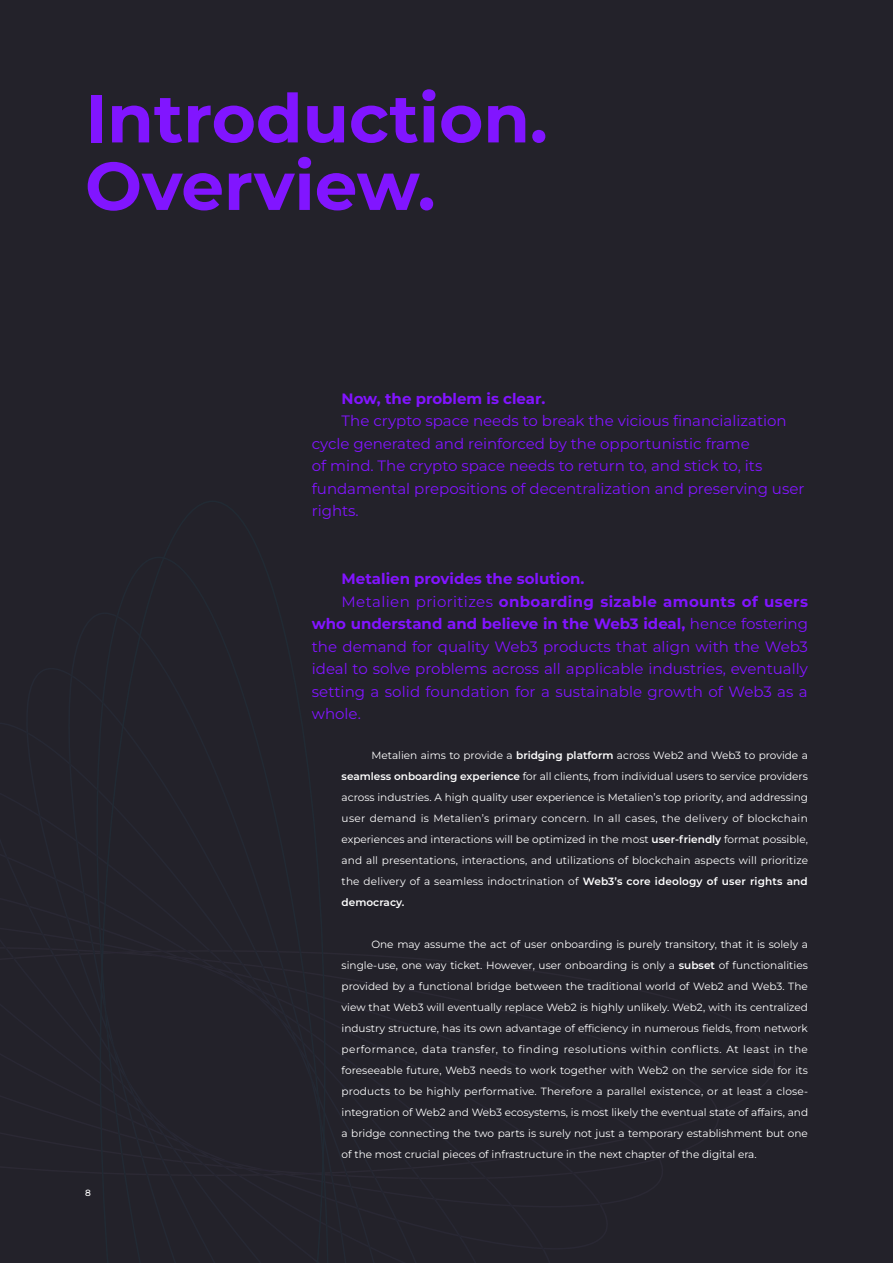
<style>
.page{position:relative;width:893px;height:1263px;background:#23222a}
.page>*{position:absolute;margin:0;border:0;box-sizing:border-box;transform-origin:0 0}
.t1{font:700 67.5px "Montserrat";color:#8115ff}
.t2{font:15px/22.5px "Montserrat";color:#8214ff}
.t3{font:700 15px "Montserrat";color:#8214ff}
.t4{font:10.5px/21px "Montserrat";color:#fff;text-align:justify}
.t5{font:500 9px "Montserrat";color:#fff}
.s1{font-weight:700}
.s2{font-weight:600}
</style>
<div class="page">
<p class="t1" style="left:85px;top:73px;width:464px">Introduction.</p>
<p class="t1" style="left:85px;top:141px;width:352px">Overview.</p>
<p class="t3" style="left:342px;top:389px;width:205px">Now, the problem is clear.</p>
<p class="t2" style="left:312px;top:409px;width:494px;text-indent:30px">The crypto space needs to break the vicious financialization cycle generated and reinforced by the opportunistic frame<br>of mind. The crypto space needs to return to, and stick to, its fundamental prepositions of decentralization and preserving user rights.</p>
<p class="t5" style="left:85px;top:1186px;width:7px">8</p>
<p class="t3" style="left:342px;top:569px;width:244px">Metalien provides the solution.</p>
<p class="t2" style="left:312px;top:589px;width:498px;text-align:justify;text-indent:30px">Metalien prioritizes <span class="s1">onboarding sizable amounts of users who understand and believe in the Web3 ideal,</span> hence fostering the demand for quality Web3 products that align with the Web3 ideal to solve problems across all applicable industries, eventually setting a solid foundation for a sustainable growth of Web3 as a whole.</p>
<p class="t4" style="left:342px;top:744px;width:468px;text-indent:30px">Metalien aims to provide a <span class="s2">bridging platform</span> across Web2 and Web3 to provide a <span class="s2">seamless onboarding experience</span> for all clients, from individual users to service providers across industries. A high quality user experience is Metalien’s top priority, and addressing user demand is Metalien’s primary concern. In all cases, the delivery of blockchain experiences and interactions will be optimized in the most <span class="s2">user-friendly</span> format possible, and all presentations, interactions, and utilizations of blockchain aspects will prioritize the delivery of a seamless indoctrination of <span class="s2">Web3’s core ideology of user rights and democracy.</span></p>
<p class="t4" style="left:342px;top:933px;width:468px;text-indent:30px">One may assume the act of user onboarding is purely transitory, that it is solely a single-use, one way ticket. However, user onboarding is only a <span class="s2">subset</span> of functionalities provided by a functional bridge between the traditional world of Web2 and Web3. The view that Web3 will eventually replace Web2 is highly unlikely. Web2, with its centralized industry structure, has its own advantage of efficiency in numerous fields, from network performance, data transfer, to finding resolutions within conflicts. At least in the foreseeable future, Web3 needs to work together with Web2 on the service side for its products to be highly performative. Therefore a parallel existence, or at least a close&shy;integration of Web2 and Web3 ecosystems, is most likely the eventual state of affairs, and a bridge connecting the two parts is surely not just a temporary establishment but one of the most crucial pieces of infrastructure in the next chapter of the digital era.</p>
</div>
